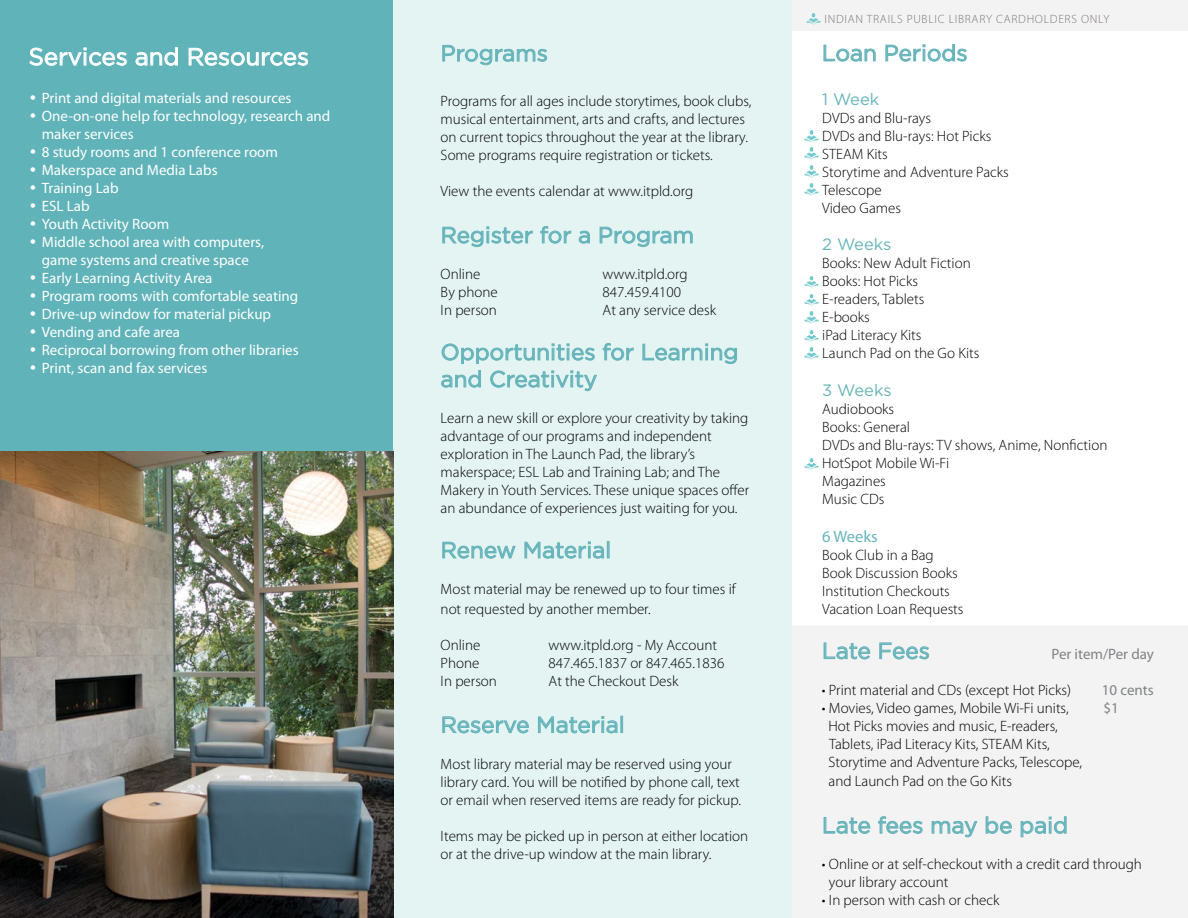
<style>
.page{position:relative;width:1188px;height:918px;background:#fff}
.page>*{position:absolute;margin:0;border:0;box-sizing:border-box;transform-origin:0 0}
.t1{font:24px "Gotham";color:#fff}
.t2{font:22.5px/27px "Gotham";color:#67b4bb}
.t3{font:16.5px "Gotham";color:#67b4bb}
.t4{font:16.5px "Myriad Pro";color:#67b4bb}
.t5{font:300 15px/18px "Myriad Pro";color:#000}
.t6{font:15px/18px "Myriad Pro";color:#fff}
.t7{font:15px "Myriad Pro";color:#808285}
.t8{font:300 12px "Myriad Pro";letter-spacing:.06em;color:#7d7977}
.s1{font-family:"Century Gothic"}
</style>
<div class="page">
<div style="left:792px;top:626px;width:396px;height:292px;background:#f3f3f3"></div>
<div style="left:393px;top:0;width:399px;height:918px;background:#e3f4f2"></div>
<div style="left:792px;top:0;width:396px;height:31px;background:#f3f3f3"></div>
<div style="left:0;top:0;width:393px;height:451px;background:#60b3b8"></div>
<svg style="left:824px;top:45px;width:52px;height:17px"></svg>
<svg style="left:886px;top:44px;width:81px;height:18px"></svg>
<img style="left:806px;top:13px;width:14px;height:12px">
<svg style="left:824px;top:642px;width:46px;height:17px"></svg>
<svg style="left:879px;top:642px;width:50px;height:17px"></svg>
<svg style="left:824px;top:817px;width:46px;height:17px"></svg>
<svg style="left:878px;top:816px;width:45px;height:18px"></svg>
<svg style="left:932px;top:821px;width:45px;height:16px"></svg>
<svg style="left:986px;top:816px;width:26px;height:18px"></svg>
<svg style="left:1021px;top:816px;width:46px;height:21px"></svg>
<svg style="left:29px;top:47px;width:98px;height:19px"></svg>
<svg style="left:135px;top:47px;width:43px;height:19px"></svg>
<svg style="left:188px;top:48px;width:120px;height:18px"></svg>
<svg style="left:442px;top:45px;width:105px;height:20px;background:#c2e2e3"></svg>
<svg style="left:442px;top:227px;width:91px;height:20px;background:#bee1e1"></svg>
<svg style="left:540px;top:226px;width:31px;height:18px"></svg>
<svg style="left:579px;top:231px;width:11px;height:13px"></svg>
<svg style="left:600px;top:227px;width:93px;height:20px;background:#c2e2e3"></svg>
<svg style="left:442px;top:344px;width:153px;height:20px;background:#c2e3e3"></svg>
<svg style="left:603px;top:343px;width:31px;height:18px"></svg>
<svg style="left:643px;top:344px;width:94px;height:20px;background:#c2e3e3"></svg>
<svg style="left:441px;top:370px;width:40px;height:18px"></svg>
<svg style="left:490px;top:371px;width:107px;height:20px;background:#c2e3e3"></svg>
<svg style="left:442px;top:542px;width:74px;height:17px"></svg>
<svg style="left:525px;top:541px;width:84px;height:18px;background:#bbdfe0"></svg>
<svg style="left:442px;top:716px;width:87px;height:17px"></svg>
<svg style="left:538px;top:716px;width:85px;height:17px"></svg>
<img style="left:0;top:451px;width:393px;height:467px">
<img style="left:805px;top:130px;width:14px;height:12px">
<img style="left:805px;top:148px;width:14px;height:11px">
<img style="left:805px;top:166px;width:14px;height:12px">
<img style="left:805px;top:184px;width:14px;height:11px">
<img style="left:805px;top:276px;width:14px;height:12px">
<img style="left:805px;top:294px;width:14px;height:12px">
<img style="left:805px;top:312px;width:14px;height:11px">
<img style="left:805px;top:330px;width:14px;height:12px">
<img style="left:805px;top:348px;width:14px;height:11px">
<img style="left:805px;top:458px;width:14px;height:12px">
<h1 class="t1" style="left:29px;top:41px;width:282px">Services and Resources</h1>
<p class="t6" style="left:29px;top:89px;width:264px"><span class="s1">•</span> Print and digital materials and resources</p>
<p class="t6" style="left:42px;top:107px;width:290px;text-indent:-13px"><span class="s1">•</span> One-on-one help for technology, research and maker services</p>
<p class="t6" style="left:29px;top:143px;width:251px"><span class="s1">•</span> 8 study rooms and 1 conference room</p>
<p class="t6" style="left:29px;top:161px;width:191px"><span class="s1">•</span> Makerspace and Media Labs</p>
<p class="t6" style="left:29px;top:179px;width:92px"><span class="s1">•</span> Training Lab</p>
<p class="t6" style="left:29px;top:197px;width:63px"><span class="s1">•</span> ESL Lab</p>
<p class="t6" style="left:29px;top:215px;width:142px"><span class="s1">•</span> Youth Activity Room</p>
<p class="t6" style="left:29px;top:233px;width:237px;text-align:center"><span class="s1">•</span> Middle school area with computers, game systems and creative space</p>
<p class="t6" style="left:29px;top:269px;width:186px"><span class="s1">•</span> Early Learning Activity Area</p>
<p class="t6" style="left:29px;top:287px;width:271px"><span class="s1">•</span> Program rooms with comfortable seating</p>
<p class="t6" style="left:29px;top:305px;width:244px"><span class="s1">•</span> Drive-up window for material pickup</p>
<p class="t6" style="left:29px;top:323px;width:153px"><span class="s1">•</span> Vending and cafe area</p>
<p class="t6" style="left:29px;top:341px;width:272px"><span class="s1">•</span> Reciprocal borrowing from other libraries</p>
<p class="t6" style="left:29px;top:359px;width:180px"><span class="s1">•</span> Print, scan and fax services</p>
<h2 class="t2" style="left:441px;top:39px;width:109px">Programs</h2>
<p class="t5" style="left:441px;top:92px;width:312px">Programs for all ages include storytimes, book clubs, musical entertainment, arts and crafts, and lectures on current topics throughout the year at the library.<br>Some programs require registration or tickets.</p>
<p class="t5" style="left:441px;top:182px;width:254px">View the events calendar at www.itpld.org</p>
<h2 class="t2" style="left:441px;top:221px;width:255px">Register for a Program</h2>
<p class="t5" style="left:441px;top:265px;width:41px">Online</p>
<p class="t5" style="left:603px;top:265px;width:87px">www.itpld.org</p>
<p class="t5" style="left:441px;top:283px;width:59px">By phone</p>
<p class="t5" style="left:603px;top:283px;width:80px">847.459.4100</p>
<p class="t5" style="left:441px;top:301px;width:58px">In person</p>
<p class="t5" style="left:603px;top:301px;width:115px">At any service desk</p>
<h2 class="t2" style="left:441px;top:338px;width:299px">Opportunities for Learning and Creativity</h2>
<p class="t5" style="left:441px;top:409px;width:310px">Learn a new skill or explore your creativity by taking advantage of our programs and independent exploration in The Launch Pad, the library’s makerspace; ESL Lab and Training Lab; and The Makery in Youth Services. These unique spaces offer an abundance of experiences just waiting for you.</p>
<h2 class="t2" style="left:441px;top:536px;width:172px">Renew Material</h2>
<p class="t5" style="left:441px;top:579px;width:297px;line-height:19.8px">Most material may be renewed up to four times if not requested by another member.</p>
<p class="t5" style="left:441px;top:636px;width:41px">Online</p>
<p class="t5" style="left:549px;top:636px;width:170px">www.itpld.org - My Account</p>
<p class="t5" style="left:441px;top:654px;width:40px">Phone</p>
<p class="t5" style="left:549px;top:654px;width:177px">847.465.1837 or 847.465.1836</p>
<p class="t5" style="left:441px;top:672px;width:58px">In person</p>
<p class="t5" style="left:549px;top:672px;width:131px">At the Checkout Desk</p>
<h2 class="t2" style="left:441px;top:711px;width:186px">Reserve Material</h2>
<p class="t5" style="left:441px;top:754px;width:302px">Most library material may be reserved using your library card. You will be notified by phone call, text or email when reserved items are ready for pickup.</p>
<p class="t5" style="left:441px;top:826px;width:309px">Items may be picked up in person at either location or at the drive-up window at the main library.</p>
<p class="t8" style="left:825px;top:12px;width:286px">INDIAN TRAILS PUBLIC LIBRARY CARDHOLDERS ONLY</p>
<h2 class="t2" style="left:822px;top:39px;width:147px">Loan Periods</h2>
<p class="t3" style="left:822px;top:88px;width:58px">1 Week</p>
<p class="t5" style="left:822px;top:108px;width:188px">DVDs and Blu-rays<br>DVDs and Blu-rays: Hot Picks<br>STEAM Kits<br>Storytime and Adventure Packs<br>Telescope<br>Video Games</p>
<p class="t3" style="left:822px;top:234px;width:71px">2 Weeks</p>
<p class="t5" style="left:822px;top:254px;width:159px">Books: New Adult Fiction<br>Books: Hot Picks<br>E-readers, Tablets<br>E-books<br>iPad Literacy Kits<br>Launch Pad on the Go Kits</p>
<p class="t3" style="left:822px;top:380px;width:71px">3 Weeks</p>
<p class="t5" style="left:822px;top:400px;width:287px">Audiobooks<br>Books: General<br>DVDs and Blu-rays: TV shows, Anime, Nonfiction<br>HotSpot Mobile Wi-Fi<br>Magazines<br>Music CDs</p>
<p class="t4" style="left:822px;top:526px;width:57px">6 Weeks</p>
<p class="t5" style="left:822px;top:546px;width:143px">Book Club in a Bag<br>Book Discussion Books<br>Institution Checkouts<br>Vacation Loan Requests</p>
<h2 class="t2" style="left:822px;top:637px;width:109px">Late Fees</h2>
<p class="t7" style="left:1051px;top:644px;width:104px">Per item/Per day</p>
<p class="t5" style="left:822px;top:680px;width:251px">• Print material and CDs (except Hot Picks)</p>
<p class="t7" style="left:1102px;top:680px;width:53px">10 cents</p>
<p class="t5" style="left:822px;top:698px;width:248px">• Movies, Video games, Mobile Wi-Fi units,</p>
<p class="t7" style="left:1104px;top:698px;width:17px">$1</p>
<p class="t5" style="left:829px;top:716px;width:255px">Hot Picks movies and music, E-readers,<br>Tablets, iPad Literacy Kits, STEAM Kits,<br>Storytime and Adventure Packs, Telescope,</p>
<p class="t5" style="left:829px;top:772px;width:185px">and Launch Pad on the Go Kits</p>
<h2 class="t2" style="left:822px;top:811px;width:248px">Late fees may be paid</h2>
<p class="t5" style="left:829px;top:855px;width:315px;text-indent:-7px">• Online or at self-checkout with a credit card through your library account</p>
<p class="t5" style="left:822px;top:891px;width:179px">• In person with cash or check</p>
</div>
